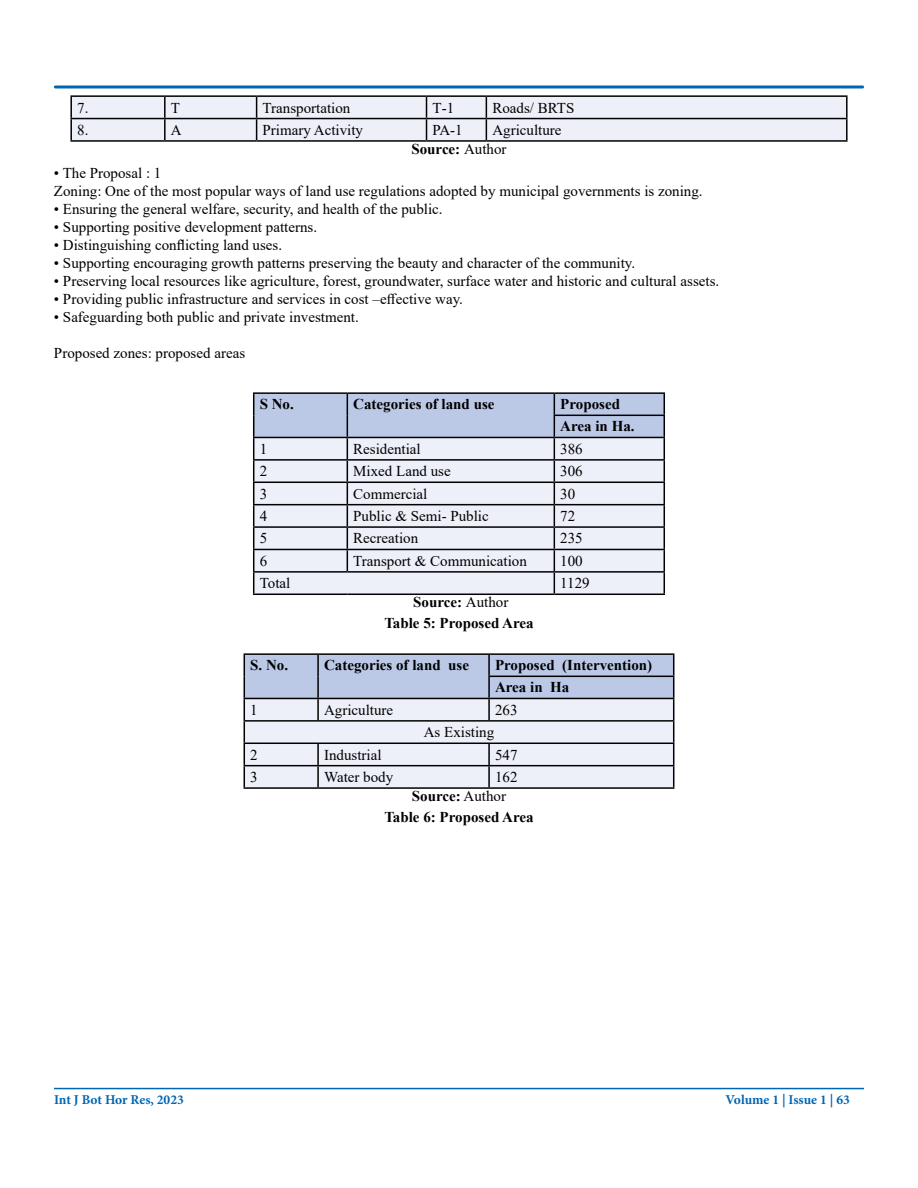
<style>
.page{position:relative;width:918px;height:1188px;background:#fff}
.page>*{position:absolute;margin:0;border:0;box-sizing:border-box;transform-origin:0 0}
.t1{font:15px/18.8px "Times New Roman";color:#000}
.t2{font:700 15px/22.2px "Times New Roman";color:#000}
.t3{font:700 13.5px "Minion Pro";letter-spacing:-.005em;color:#0066b3}
.s1{font-weight:700}
.s2{font-weight:400}
</style>
<div class="page">
<hr style="left:54px;top:1088px;width:810px;height:1px;background:#0066b3">
<div style="left:54px;top:86px;width:810px;height:2px;border:2px solid #0066b3"></div>
<hr style="left:70px;top:95px;width:95px;height:2px;background:#000">
<hr style="left:70px;top:97px;width:2px;height:21px;background:#000">
<hr style="left:165px;top:95px;width:92px;height:2px;background:#000">
<hr style="left:257px;top:95px;width:170px;height:2px;background:#000">
<hr style="left:427px;top:95px;width:59px;height:2px;background:#000">
<hr style="left:486px;top:95px;width:362px;height:2px;background:#000">
<hr style="left:846px;top:97px;width:2px;height:21px;background:#000">
<hr style="left:70px;top:118px;width:95px;height:1px;background:#000">
<hr style="left:70px;top:119px;width:2px;height:21px;background:#000">
<hr style="left:486px;top:118px;width:362px;height:1px;background:#000">
<svg style="left:71px;top:96px;width:776px;height:44px;background:#dee0e8"></svg>
<hr style="left:846px;top:119px;width:2px;height:21px;background:#000">
<hr style="left:70px;top:140px;width:95px;height:2px;background:#000">
<hr style="left:165px;top:140px;width:92px;height:2px;background:#000">
<hr style="left:257px;top:140px;width:170px;height:2px;background:#000">
<hr style="left:427px;top:140px;width:59px;height:2px;background:#000">
<hr style="left:486px;top:140px;width:362px;height:2px;background:#000">
<hr style="left:253px;top:392px;width:94px;height:2px;background:#000">
<hr style="left:347px;top:392px;width:207px;height:2px;background:#000">
<hr style="left:554px;top:392px;width:111px;height:2px;background:#000">
<svg style="left:253px;top:393px;width:412px;height:201px;background:#d1d6e2"></svg>
<hr style="left:253px;top:594px;width:94px;height:1px;background:#000">
<hr style="left:347px;top:594px;width:207px;height:1px;background:#000">
<hr style="left:554px;top:594px;width:111px;height:1px;background:#000">
<hr style="left:244px;top:653px;width:74px;height:2px;background:#000">
<hr style="left:318px;top:653px;width:171px;height:2px;background:#000">
<hr style="left:489px;top:653px;width:185px;height:2px;background:#000">
<svg style="left:244px;top:654px;width:430px;height:133px;background:#ced3e2"></svg>
<hr style="left:244px;top:787px;width:74px;height:2px;background:#000">
<hr style="left:318px;top:787px;width:171px;height:2px;background:#000">
<hr style="left:489px;top:787px;width:185px;height:2px;background:#000">
<p class="t1" style="left:77px;top:98px;width:13px">7.</p>
<p class="t1" style="left:171px;top:98px;width:11px">T</p>
<p class="t1" style="left:263px;top:98px;width:89px">Transportation</p>
<p class="t1" style="left:433px;top:98px;width:23px">T‐1</p>
<p class="t1" style="left:492px;top:98px;width:84px">Roads/ BRTS</p>
<p class="t1" style="left:77px;top:120px;width:13px">8.</p>
<p class="t1" style="left:171px;top:120px;width:12px">A</p>
<p class="t1" style="left:263px;top:120px;width:102px">Primary Activity</p>
<p class="t1" style="left:433px;top:120px;width:32px">PA‐1</p>
<p class="t1" style="left:411px;top:120px;width:152px;text-indent:81px">Agriculture<br><span class="s1">Source:</span> Author</p>
<p class="t1" style="left:54px;top:163px;width:650px;line-height:18px">• The Proposal : 1<br>Zoning: One of the most popular ways of land use regulations adopted by municipal governments is zoning.</p>
<p class="t1" style="left:54px;top:199px;width:390px">• Ensuring the general welfare, security, and health of the public.</p>
<p class="t1" style="left:54px;top:217px;width:265px">• Supporting positive development patterns.</p>
<p class="t1" style="left:54px;top:235px;width:230px">• Distinguishing conflicting land uses.</p>
<p class="t1" style="left:54px;top:253px;width:583px">• Supporting encouraging growth patterns preserving the beauty and character of the community.</p>
<p class="t1" style="left:54px;top:271px;width:667px">• Preserving local resources like agriculture, forest, groundwater, surface water and historic and cultural assets.</p>
<p class="t1" style="left:54px;top:289px;width:411px">• Providing public infrastructure and services in cost –effective way.</p>
<p class="t1" style="left:54px;top:307px;width:306px">• Safeguarding both public and private investment.</p>
<p class="t1" style="left:54px;top:343px;width:193px">Proposed zones: proposed areas</p>
<p class="t2" style="left:260px;top:393px;width:36px">S No.</p>
<p class="t2" style="left:353px;top:393px;width:143px">Categories of land use</p>
<p class="t2" style="left:560px;top:393px;width:76px">Proposed<br>Area in Ha.</p>
<p class="t1" style="left:260px;top:439px;width:9px">1</p>
<p class="t1" style="left:353px;top:439px;width:69px">Residential</p>
<p class="t1" style="left:560px;top:439px;width:24px">386</p>
<p class="t1" style="left:260px;top:461px;width:9px">2</p>
<p class="t1" style="left:353px;top:461px;width:99px">Mixed Land use</p>
<p class="t1" style="left:560px;top:461px;width:24px">306</p>
<p class="t1" style="left:260px;top:484px;width:9px">3</p>
<p class="t1" style="left:353px;top:484px;width:76px">Commercial</p>
<p class="t1" style="left:560px;top:484px;width:16px">30</p>
<p class="t1" style="left:260px;top:506px;width:9px">4</p>
<p class="t1" style="left:353px;top:506px;width:137px">Public &amp; Semi- Public</p>
<p class="t1" style="left:560px;top:506px;width:16px">72</p>
<p class="t1" style="left:260px;top:529px;width:9px">5</p>
<p class="t1" style="left:353px;top:529px;width:66px">Recreation</p>
<p class="t1" style="left:560px;top:529px;width:24px">235</p>
<p class="t1" style="left:260px;top:551px;width:9px">6</p>
<p class="t1" style="left:353px;top:551px;width:175px">Transport &amp; Communication</p>
<p class="t1" style="left:560px;top:551px;width:24px">100</p>
<p class="t1" style="left:260px;top:573px;width:32px">Total</p>
<p class="t1" style="left:560px;top:573px;width:31px">1129</p>
<p class="t2" style="left:384px;top:591px;width:151px;line-height:20.5px;text-align:center">Source: <span class="s2">Author<br></span>Table 5: Proposed Area</p>
<p class="t2" style="left:250px;top:654px;width:39px">S. No.</p>
<p class="t2" style="left:324px;top:654px;width:146px">Categories of land use</p>
<p class="t2" style="left:495px;top:654px;width:159px">Proposed (Intervention)<br>Area in Ha</p>
<p class="t1" style="left:250px;top:700px;width:9px">1</p>
<p class="t1" style="left:324px;top:700px;width:71px">Agriculture</p>
<p class="t1" style="left:495px;top:700px;width:24px">263</p>
<p class="t1" style="left:424px;top:722px;width:72px">As Existing</p>
<p class="t1" style="left:250px;top:745px;width:9px">2</p>
<p class="t1" style="left:324px;top:745px;width:59px">Industrial</p>
<p class="t1" style="left:495px;top:745px;width:24px">547</p>
<p class="t1" style="left:250px;top:767px;width:9px">3</p>
<p class="t1" style="left:324px;top:767px;width:71px">Water body</p>
<p class="t1" style="left:412px;top:767px;width:107px;text-indent:83px">162<br><span class="s1">Source:</span> Author</p>
<p class="t2" style="left:384px;top:805px;width:151px">Table 6: Proposed Area</p>
<p class="t3" style="left:54px;top:1090px;width:131px">Int J Bot Hor Res, 2023</p>
<p class="t3" style="left:726px;top:1090px;width:126px">Volume 1 | Issue 1 | 63</p>
</div>
